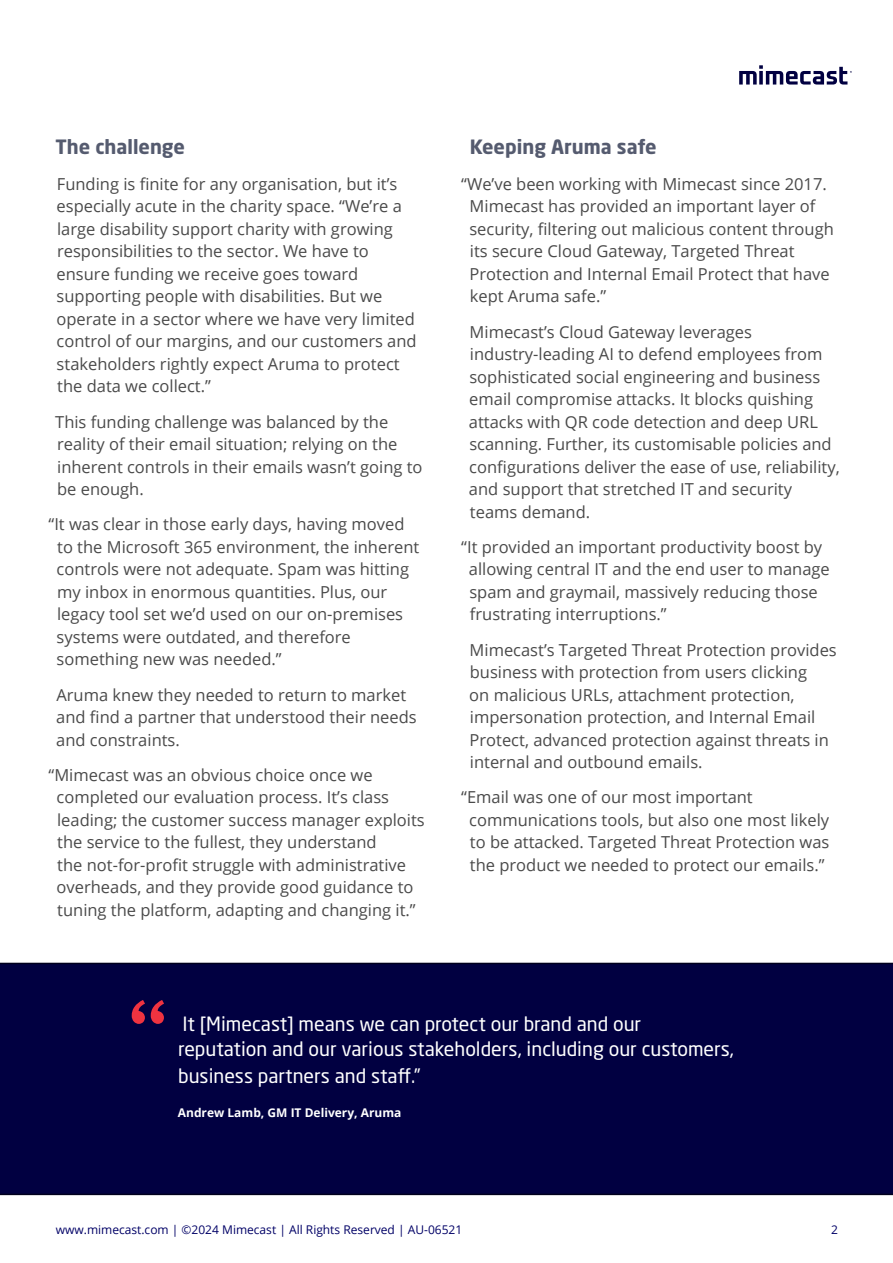
<style>
.page{position:relative;width:893px;height:1263px;background:#fff}
.page>*{position:absolute;margin:0;border:0;box-sizing:border-box;transform-origin:0 0}
.t1{font:106.5px "Andale Mono";color:#ef3340}
.t2{font:19.5px/26.2px "Neo Sans W1 G";color:#fff}
.t3{font:700 19.5px "Neo Sans W1 G";color:#555b6f}
.t4{font:16.5px/22.5px "Open Sans";color:#4a4a4a}
.t5{font:12px "Open Sans";color:#006}
.t6{font:700 12px "Open Sans";color:#fff}
</style>
<div class="page">
<svg style="left:739px;top:65px;width:113px;height:20px"></svg>
<div style="left:0;top:963px;width:893px;height:232px;background:#010041"></div>
<p class="t3" style="left:55px;top:135px;width:131px">The challenge</p>
<p class="t4" style="left:57px;top:172px;width:362px">Funding is finite for any organisation, but it’s especially acute in the charity space. “We’re a large disability support charity with growing responsibilities to the sector. We have to ensure funding we receive goes toward supporting people with disabilities. But we operate in a sector where we have very limited control of our margins, and our customers and stakeholders rightly expect Aruma to protect the data we collect.”</p>
<p class="t4" style="left:55px;top:410px;width:369px">This funding challenge was balanced by the reality of their email situation; relying on the inherent controls in their emails wasn’t going to be enough.</p>
<p class="t4" style="left:57px;top:513px;width:364px;text-indent:-8px">“It was clear in those early days, having moved to the Microsoft 365 environment, the inherent controls were not adequate. Spam was hitting my inbox in enormous quantities. Plus, our legacy tool set we’d used on our on-premises systems were outdated, and therefore something new was needed.”</p>
<p class="t4" style="left:56px;top:683px;width:362px">Aruma knew they needed to return to market and find a partner that understood their needs and constraints.</p>
<p class="t4" style="left:57px;top:763px;width:370px;text-indent:-8px">“Mimecast was an obvious choice once we completed our evaluation process. It’s class leading; the customer success manager exploits the service to the fullest, they understand<br>the not-for-profit struggle with administrative overheads, and they provide good guidance to tuning the platform, adapting and changing it.”</p>
<p class="t3" style="left:470px;top:135px;width:188px">Keeping Aruma safe</p>
<p class="t4" style="left:469px;top:172px;width:366px;text-indent:-8px">“We’ve been working with Mimecast since 2017.<br>Mimecast has provided an important layer of security, filtering out malicious content through its secure Cloud Gateway, Targeted Threat Protection and Internal Email Protect that have kept Aruma safe.”</p>
<p class="t4" style="left:469px;top:320px;width:372px">Mimecast’s Cloud Gateway leverages industry-leading AI to defend employees from sophisticated social engineering and business email compromise attacks. It blocks quishing attacks with QR code detection and deep URL scanning. Further, its customisable policies and configurations deliver the ease of use, reliability, and support that stretched IT and security teams demand.</p>
<p class="t4" style="left:469px;top:535px;width:362px;text-indent:-8px">“It provided an important productivity boost by allowing central IT and the end user to manage spam and graymail, massively reducing those frustrating interruptions.”</p>
<p class="t4" style="left:469px;top:638px;width:369px">Mimecast’s Targeted Threat Protection provides business with protection from users clicking<br>on malicious URLs, attachment protection, impersonation protection, and Internal Email Protect, advanced protection against threats in internal and outbound emails.</p>
<p class="t4" style="left:469px;top:786px;width:362px;text-indent:-8px">“Email was one of our most important communications tools, but also one most likely to be attacked. Targeted Threat Protection was the product we needed to protect our emails.”</p>
<h1 class="t1" style="left:116px;top:969px;width:65px">“</h1>
<p class="t2" style="left:178px;top:1010px;width:557px">It [Mimecast] means we can protect our brand and our<br>reputation and our various stakeholders, including our customers, business partners and staff.”</p>
<p class="t6" style="left:178px;top:1104px;width:225px">Andrew Lamb, GM IT Delivery, Aruma</p>
<p class="t5" style="left:56px;top:1221px;width:408px">www.mimecast.com | ©2024 Mimecast | All Rights Reserved | AU-06521</p>
<p class="t5" style="left:831px;top:1221px;width:8px">2</p>
</div>
